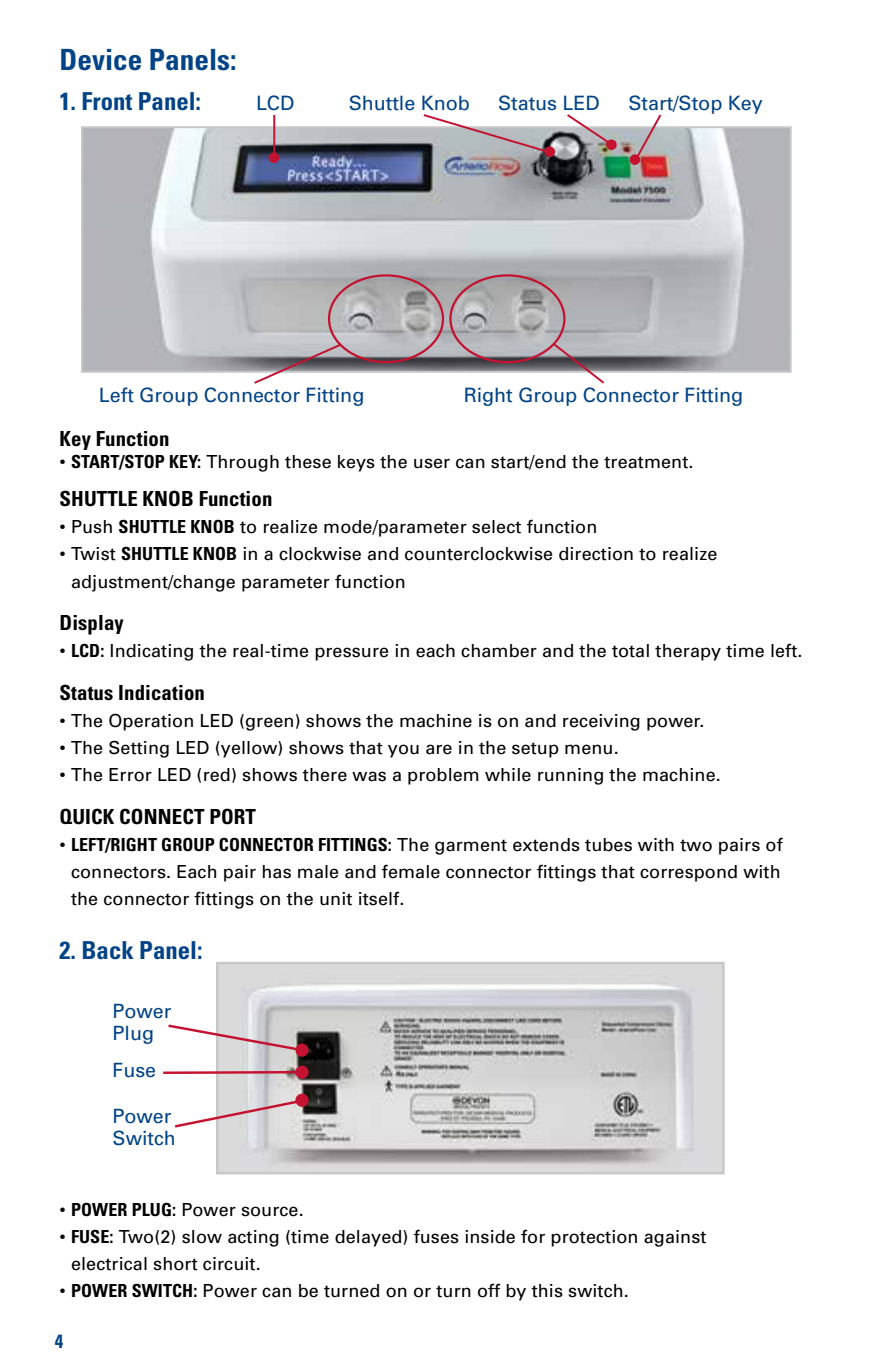
<style>
.page{position:relative;width:893px;height:1372px;background:#fff}
.page>*{position:absolute;margin:0;border:0;box-sizing:border-box;transform-origin:0 0}
.t1{font:700 condensed 29.25px "Univers";color:#014386}
.t2{font:700 condensed 24.75px "Univers";color:#014386}
.t3{font:700 condensed 20.7px "Univers";letter-spacing:.005em;color:#000}
.t4{font:19.8px "Univers";letter-spacing:-.005em;color:#014386}
.t5{font:19.57px/22.1px "Univers";letter-spacing:-.005em;color:#014386}
.t6{font:700 condensed 19.12px "Univers";color:#014386}
.t7{font:18px/27px "Univers";letter-spacing:.005em;color:#000}
.s1{font-weight:700;font-stretch:condensed}
</style>
<div class="page">
<img style="left:84px;top:129px;width:705px;height:241px">
<div style="left:81px;top:126px;width:711px;height:247px;border:2px solid #c7c8ca"></div>
<div style="left:269px;top:152px;width:10px;height:11px;background:#c41230;border-radius:50%"></div>
<hr style="left:273px;top:115px;width:2px;height:43px;background:#c41230">
<div style="left:328px;top:274px;width:116px;height:89px;border:2px solid #c41230;border-radius:50%"></div>
<div style="left:449px;top:274px;width:116px;height:89px;border:2px solid #c41230;border-radius:50%"></div>
<svg style="left:252px;top:342px;width:92px;height:42px"></svg>
<svg style="left:552px;top:341px;width:54px;height:43px"></svg>
<div style="left:544px;top:146px;width:11px;height:11px;background:#c41230;border-radius:50%"></div>
<svg style="left:421px;top:114px;width:131px;height:41px"></svg>
<div style="left:606px;top:139px;width:11px;height:11px;background:#c41230;border-radius:50%"></div>
<svg style="left:565px;top:114px;width:50px;height:33px"></svg>
<svg style="left:633px;top:114px;width:30px;height:48px"></svg>
<div style="left:630px;top:154px;width:10px;height:11px;background:#c41230;border-radius:50%"></div>
<img style="left:219px;top:964px;width:503px;height:207px">
<div style="left:216px;top:961px;width:509px;height:213px;border:2px solid #c7c8ca"></div>
<svg style="left:175px;top:1097px;width:130px;height:32px"></svg>
<div style="left:295px;top:1093px;width:14px;height:13px;background:#c41230;border-radius:50%"></div>
<div style="left:295px;top:1043px;width:14px;height:13px;background:#c41230;border-radius:50%"></div>
<svg style="left:168px;top:1022px;width:137px;height:30px"></svg>
<div style="left:295px;top:1065px;width:14px;height:13px;background:#c41230;border-radius:50%"></div>
<hr style="left:163px;top:1070px;width:139px;height:3px;background:#c41230">
<h1 class="t1" style="left:60px;top:41px;width:179px">Device Panels:</h1>
<h2 class="t2" style="left:60px;top:86px;width:143px">1. Front Panel:</h2>
<p class="t4" style="left:256px;top:91px;width:40px">LCD</p>
<p class="t4" style="left:349px;top:91px;width:123px">Shuttle Knob</p>
<p class="t4" style="left:498px;top:91px;width:103px">Status LED</p>
<p class="t4" style="left:628px;top:91px;width:136px">Start/Stop Key</p>
<p class="t4" style="left:99px;top:383px;width:267px">Left Group Connector Fitting</p>
<p class="t4" style="left:464px;top:383px;width:281px">Right Group Connector Fitting</p>
<p class="t3" style="left:60px;top:425px;width:112px">Key Function</p>
<p class="t7" style="left:60px;top:448px;width:635px">• <span class="s1">START/STOP KEY:</span> Through these keys the user can start/end the treatment.</p>
<p class="t3" style="left:60px;top:486px;width:214px">SHUTTLE KNOB Function</p>
<p class="t7" style="left:60px;top:513px;width:539px">• Push <span class="s1">SHUTTLE KNOB</span> to realize mode/parameter select function</p>
<p class="t7" style="left:71px;top:540px;width:648px;text-indent:-12px">• Twist <span class="s1">SHUTTLE KNOB</span> in a clockwise and counterclockwise direction to realize adjustment/change parameter function</p>
<p class="t3" style="left:60px;top:610px;width:66px">Display</p>
<p class="t7" style="left:60px;top:637px;width:744px">• <span class="s1">LCD:</span> Indicating the real-time pressure in each chamber and the total therapy time left.</p>
<p class="t3" style="left:60px;top:680px;width:147px">Status Indication</p>
<p class="t7" style="left:60px;top:706px;width:646px">• The Operation LED (green) shows the machine is on and receiving power.</p>
<p class="t7" style="left:60px;top:733px;width:561px">• The Setting LED (yellow) shows that you are in the setup menu.</p>
<p class="t7" style="left:60px;top:760px;width:663px">• The Error LED (red) shows there was a problem while running the machine.</p>
<p class="t3" style="left:60px;top:803px;width:25px">Quick</p>
<p class="t3" style="left:119px;top:803px;width:25px">Connect</p>
<p class="t3" style="left:209px;top:803px;width:24px">Port</p>
<p class="t7" style="left:71px;top:830px;width:713px;text-align:justify;text-indent:-12px">• <span class="s1">LEFT/RIGHT GROUP CONNECTOR FITTINGS:</span> The garment extends tubes with two pairs of connectors. Each pair has male and female connector fittings that correspond with the connector fittings on the unit itself.</p>
<h2 class="t2" style="left:60px;top:934px;width:144px">2. Back Panel:</h2>
<p class="t5" style="left:113px;top:999px;width:60px">Power<br>Plug</p>
<p class="t5" style="left:113px;top:1058px;width:45px">Fuse</p>
<p class="t5" style="left:113px;top:1104px;width:65px">Power<br>Switch</p>
<p class="t7" style="left:60px;top:1195px;width:246px">• <span class="s1">POWER PLUG:</span> Power source.</p>
<p class="t7" style="left:71px;top:1222px;width:637px;text-indent:-12px">• <span class="s1">FUSE:</span> Two(2) slow acting (time delayed) fuses inside for protection against electrical short circuit.</p>
<p class="t7" style="left:60px;top:1276px;width:571px">• <span class="s1">POWER SWITCH:</span> Power can be turned on or turn off by this switch.</p>
<p class="t6" style="left:55px;top:1328px;width:10px">4</p>
</div>
